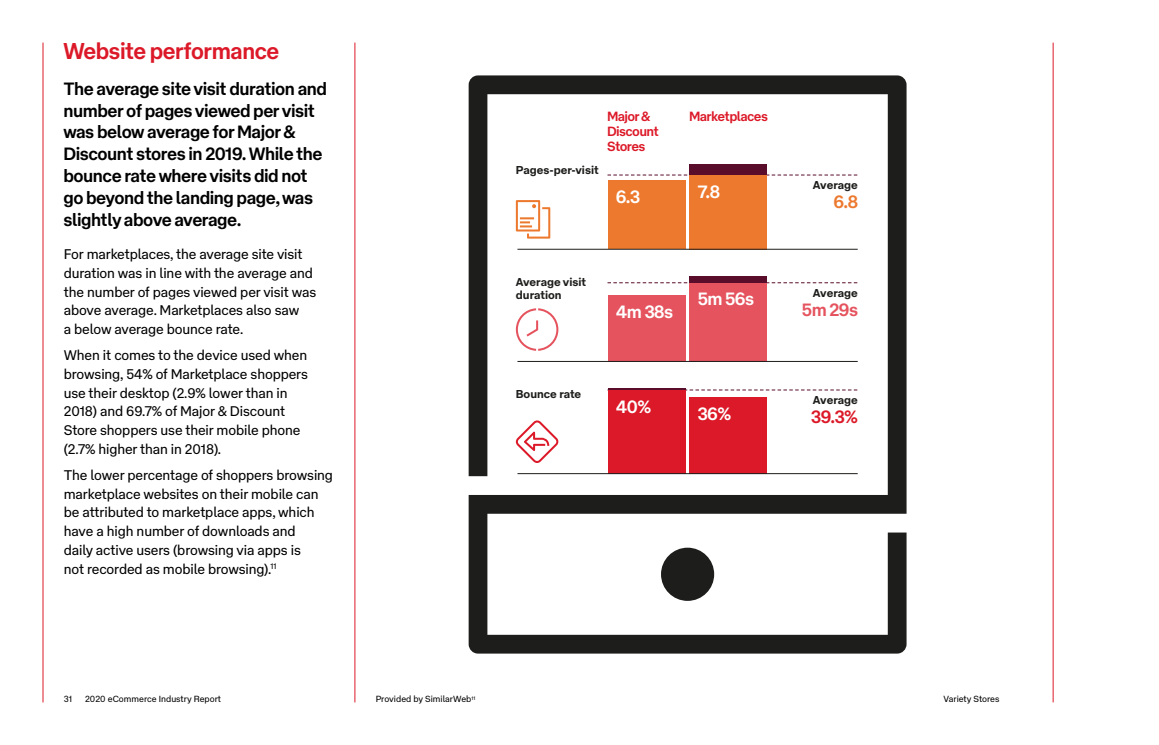
<style>
.page{position:relative;width:1159px;height:745px;background:#fff}
.page>*{position:absolute;margin:0;border:0;box-sizing:border-box;transform-origin:0 0}
.Page_Heading{font:700 22.5px "AP Type Display";letter-spacing:.01em;color:#dc1928}
.Introduction{font:700 17.5px/21.9px "AP Type Display";letter-spacing:.01em;color:#000}
.t1{font:700 17.5px "AP Type Display";letter-spacing:.01em;color:#fff}
.t2{font:700 17.5px "AP Type Display";color:#e5535e}
.t3{font:700 17.5px "AP Type Display";color:#dc1928}
.t4{font:700 17.5px "AP Type Display";color:#ed792f}
.Body_Copy{font:13.75px/18.8px "AP Type Text";letter-spacing:-.01em;color:#000}
.t5{font:700 13.12px/15px "AP Type Display";color:#dc1928}
.t6{font:700 11.25px/13.5px "AP Type Text";color:#1d1d1b}
.Footnote{font:8.75px "AP Type Text";color:#000}
</style>
<div class="page">
<hr style="left:43px;top:43px;width:1px;height:659px;background:#dc1928">
<hr style="left:354px;top:43px;width:1px;height:659px;background:#dc1928">
<img style="left:468px;top:75px;width:439px;height:579px">
<hr style="left:1052px;top:43px;width:1px;height:659px;background:#dc1928">
<p class="Page_Heading" style="left:64px;top:32px;width:217px">Website performance</p>
<p class="Introduction" style="left:64px;top:76px;width:264px">The average site visit duration and number of pages viewed per visit was below average for Major &amp;<br>Discount stores in 2019. While the bounce rate where visits did not go beyond the landing page, was slightly above average.</p>
<p class="Body_Copy" style="left:64px;top:243px;width:254px">For marketplaces, the average site visit duration was in line with the average and the number of pages viewed per visit was above average. Marketplaces also saw<br>a below average bounce rate.</p>
<p class="Body_Copy" style="left:64px;top:344px;width:246px">When it comes to the device used when browsing, 54% of Marketplace shoppers use their desktop (2.9% lower than in 2018) and 69.7% of Major &amp; Discount Store shoppers use their mobile phone (2.7% higher than in 2018).</p>
<p class="Body_Copy" style="left:64px;top:464px;width:271px">The lower percentage of shoppers browsing marketplace websites on their mobile can be attributed to marketplace apps, which have a high number of downloads and<br>daily active users (browsing via apps is<br>not recorded as mobile browsing).<sup>11</sup></p>
<p class="t6" style="left:516px;top:162px;width:84px">Pages-per-visit</p>
<p class="t5" style="left:607px;top:108px;width:53px">Major &amp;<br>Discount<br>Stores</p>
<p class="t5" style="left:689px;top:108px;width:80px">Marketplaces</p>
<p class="t1" style="left:616px;top:182px;width:25px">6.3</p>
<p class="t1" style="left:698px;top:177px;width:23px">7.8</p>
<p class="t6" style="left:516px;top:274px;width:72px">Average visit duration</p>
<p class="t6" style="left:516px;top:386px;width:67px">Bounce rate</p>
<p class="t1" style="left:616px;top:296px;width:58px">4m 38s</p>
<p class="t1" style="left:698px;top:284px;width:57px">5m 56s</p>
<p class="t1" style="left:616px;top:391px;width:37px">40%</p>
<p class="t1" style="left:698px;top:398px;width:34px">36%</p>
<p class="t6" style="left:813px;top:177px;width:46px">Average</p>
<p class="t4" style="left:834px;top:187px;width:26px">6.8</p>
<p class="t6" style="left:813px;top:285px;width:46px">Average</p>
<p class="t2" style="left:802px;top:295px;width:57px">5m 29s</p>
<p class="t6" style="left:813px;top:392px;width:46px">Average</p>
<p class="t3" style="left:811px;top:402px;width:48px">39.3%</p>
<p class="Footnote" style="left:64px;top:691px;width:10px">31</p>
<p class="Footnote" style="left:85px;top:691px;width:138px">2020 eCommerce Industry Report</p>
<p class="Footnote" style="left:376px;top:691px;width:101px">Provided by SimilarWeb<sup>11</sup></p>
<p class="Footnote" style="left:943px;top:691px;width:57px">Variety Stores</p>
</div>
